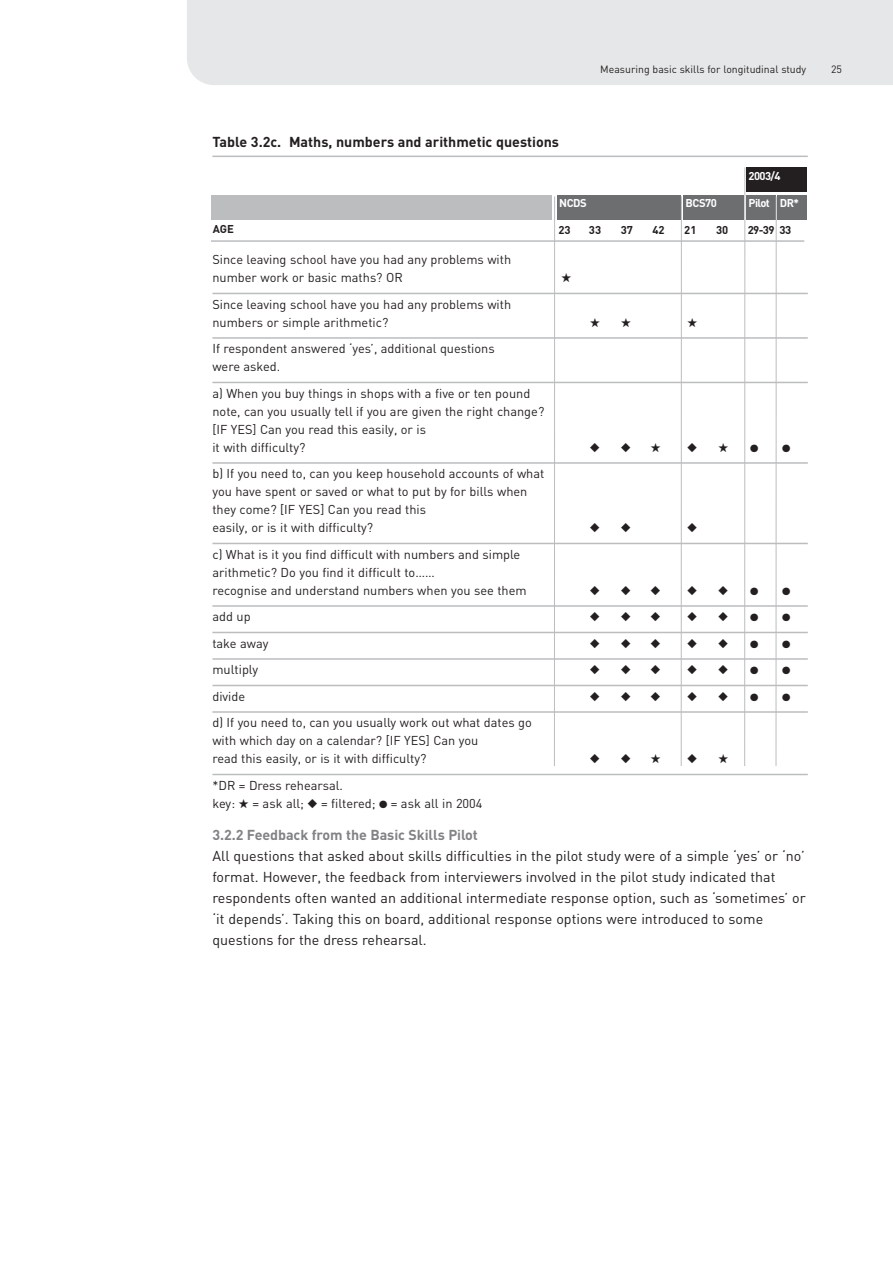
<style>
.page{position:relative;width:893px;height:1263px;background:#fff}
.page>*{position:absolute;margin:0;border:0;box-sizing:border-box;transform-origin:0 0}
.t1{font:14.25px/21px "DIN";color:#231f20}
.t2{font:700 14.25px "DIN";color:#231f20}
.t3{font:700 14.25px "DIN";letter-spacing:-.005em;color:#808284}
.t4{font:12.75px/18px "DIN";color:#231f20}
.t5{font:700 11.25px "DIN";letter-spacing:-.055em;color:#fff}
.t6{font:700 11.25px "DIN";color:#231f20}
.t7{font:10.5px "DIN";color:#231f20}
.t8{font:10.5px "Zapf Dingbats";color:#231f20}
</style>
<div class="page">
<div style="left:187px;top:0;width:706px;height:85px;background:#e6e7e8"></div>
<hr style="left:212px;top:156px;width:596px;height:1px;background:#bbbdbf">
<hr style="left:212px;top:293px;width:596px;height:1px;background:#bbbdbf">
<hr style="left:212px;top:337px;width:596px;height:2px;background:#bbbdbf">
<hr style="left:212px;top:382px;width:596px;height:1px;background:#bbbdbf">
<hr style="left:212px;top:462px;width:596px;height:2px;background:#bbbdbf">
<hr style="left:212px;top:543px;width:596px;height:1px;background:#bbbdbf">
<hr style="left:212px;top:605px;width:596px;height:2px;background:#bbbdbf">
<hr style="left:212px;top:632px;width:596px;height:1px;background:#bbbdbf">
<hr style="left:212px;top:658px;width:596px;height:2px;background:#bbbdbf">
<hr style="left:212px;top:685px;width:596px;height:1px;background:#bbbdbf">
<hr style="left:212px;top:711px;width:596px;height:2px;background:#bbbdbf">
<hr style="left:212px;top:774px;width:596px;height:1px;background:#bbbdbf">
<div style="left:212px;top:195px;width:340px;height:24px;background:#bbbdbf"></div>
<hr style="left:554px;top:196px;width:1px;height:570px;background:#bbbdbf">
<div style="left:746px;top:195px;width:29px;height:25px;background:#6c6e70"></div>
<div style="left:746px;top:168px;width:61px;height:24px;background:#231f20"></div>
<div style="left:778px;top:195px;width:29px;height:25px;background:#6c6e70"></div>
<div style="left:683px;top:195px;width:61px;height:25px;background:#6c6e70"></div>
<div style="left:557px;top:195px;width:123px;height:25px;background:#6c6e70"></div>
<hr style="left:211px;top:240px;width:593px;height:2px;background:#bbbdbf">
<hr style="left:744px;top:167px;width:1px;height:599px;background:#bbbdbf">
<hr style="left:776px;top:196px;width:1px;height:570px;background:#bbbdbf">
<hr style="left:681px;top:196px;width:1px;height:570px;background:#bbbdbf">
<svg style="left:680px;top:443px;width:2px;height:9px"></svg>
<svg style="left:744px;top:443px;width:2px;height:9px"></svg>
<svg style="left:680px;top:586px;width:2px;height:9px"></svg>
<svg style="left:744px;top:586px;width:2px;height:9px"></svg>
<svg style="left:680px;top:612px;width:2px;height:9px"></svg>
<svg style="left:744px;top:612px;width:2px;height:9px"></svg>
<svg style="left:680px;top:639px;width:2px;height:9px"></svg>
<svg style="left:744px;top:639px;width:2px;height:9px"></svg>
<svg style="left:680px;top:665px;width:2px;height:9px"></svg>
<svg style="left:744px;top:665px;width:2px;height:9px"></svg>
<svg style="left:680px;top:692px;width:2px;height:9px"></svg>
<svg style="left:744px;top:692px;width:2px;height:9px"></svg>
<svg style="left:680px;top:754px;width:2px;height:9px"></svg>
<p class="t2" style="left:212px;top:137px;width:348px">Table 3.2c. Maths, numbers and arithmetic questions</p>
<p class="t7" style="left:600px;top:66px;width:207px">Measuring basic skills for longitudinal study</p>
<p class="t7" style="left:831px;top:66px;width:12px">25</p>
<p class="t5" style="left:749px;top:172px;width:34px">2003/4</p>
<p class="t6" style="left:213px;top:225px;width:23px">AGE</p>
<p class="t4" style="left:212px;top:252px;width:300px">Since leaving school have you had any problems with number work or basic maths? OR</p>
<p class="t4" style="left:212px;top:297px;width:300px">Since leaving school have you had any problems with numbers or simple arithmetic?</p>
<p class="t4" style="left:212px;top:341px;width:284px">If respondent answered ‘yes’, additional questions were asked.</p>
<p class="t4" style="left:212px;top:386px;width:333px">a) When you buy things in shops with a five or ten pound note, can you usually tell if you are given the right change? [IF YES] Can you read this easily, or is<br>it with difficulty?</p>
<p class="t4" style="left:212px;top:466px;width:333px">b) If you need to, can you keep household accounts of what you have spent or saved or what to put by for bills when they come? [IF YES] Can you read this<br>easily, or is it with difficulty?</p>
<p class="t4" style="left:212px;top:547px;width:316px">c) What is it you find difficult with numbers and simple arithmetic? Do you find it difficult to……<br>recognise and understand numbers when you see them</p>
<p class="t5" style="left:559px;top:199px;width:29px">NCDS</p>
<p class="t5" style="left:686px;top:199px;width:33px">BCS70</p>
<p class="t5" style="left:780px;top:199px;width:21px">DR*</p>
<p class="t5" style="left:749px;top:199px;width:23px">Pilot</p>
<p class="t6" style="left:558px;top:226px;width:14px">23</p>
<p class="t6" style="left:589px;top:226px;width:14px">33</p>
<p class="t6" style="left:621px;top:226px;width:14px">37</p>
<p class="t6" style="left:652px;top:226px;width:14px">42</p>
<p class="t6" style="left:684px;top:226px;width:14px">21</p>
<p class="t6" style="left:716px;top:226px;width:14px">30</p>
<p class="t6" style="left:748px;top:226px;width:45px">29-39 33</p>
<p class="t8" style="left:782px;top:443px;width:10px">●</p>
<p class="t8" style="left:782px;top:586px;width:10px">●</p>
<p class="t4" style="left:212px;top:609px;width:40px">add up</p>
<p class="t8" style="left:782px;top:612px;width:10px">●</p>
<p class="t4" style="left:212px;top:636px;width:57px">take away</p>
<p class="t8" style="left:782px;top:639px;width:10px">●</p>
<p class="t4" style="left:212px;top:662px;width:47px">multiply</p>
<p class="t8" style="left:782px;top:666px;width:10px">●</p>
<p class="t4" style="left:212px;top:689px;width:34px">divide</p>
<p class="t8" style="left:782px;top:692px;width:10px">●</p>
<p class="t4" style="left:212px;top:715px;width:321px">d) If you need to, can you usually work out what dates go with which day on a calendar? [IF YES] Can you<br>read this easily, or is it with difficulty?</p>
<p class="t4" style="left:212px;top:778px;width:272px">*DR = Dress rehearsal.<br>key: ★ = ask all; ◆ = filtered; ● = ask all in 2004</p>
<p class="t3" style="left:212px;top:830px;width:267px">3.2.2 Feedback from the Basic Skills Pilot</p>
<p class="t1" style="left:212px;top:847px;width:595px">All questions that asked about skills difficulties in the pilot study were of a simple ‘yes’ or ‘no’ format. However, the feedback from interviewers involved in the pilot study indicated that respondents often wanted an additional intermediate response option, such as ‘sometimes’ or ‘it depends’. Taking this on board, additional response options were introduced to some questions for the dress rehearsal.</p>
</div>
